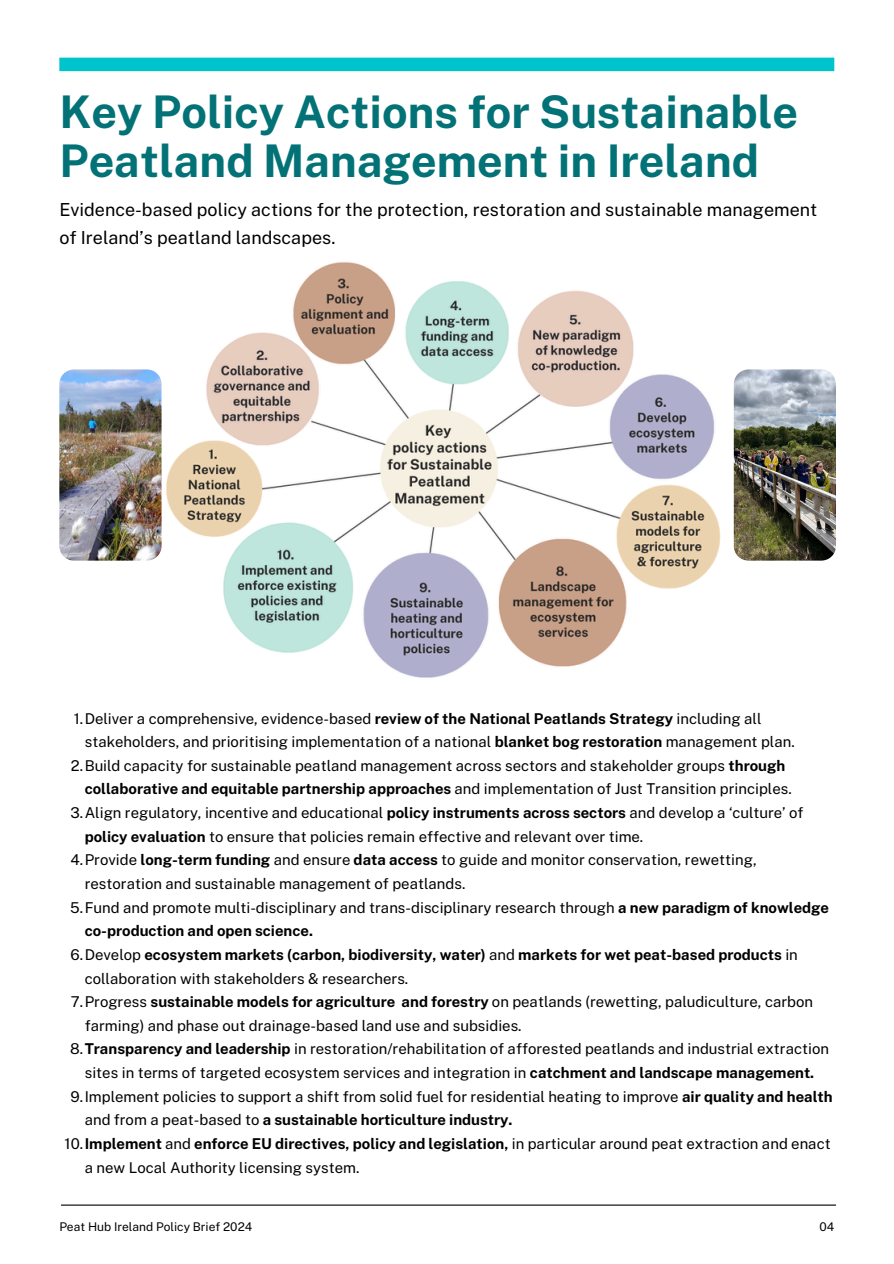
<style>
.page{position:relative;width:894px;height:1264px;background:#fff}
.page>*{position:absolute;margin:0;border:0;box-sizing:border-box;transform-origin:0 0}
.t1{font:700 45px/49.5px "Public Sans";color:#037276}
.t2{font:18px/28.2px "Public Sans";color:#000}
.t3{font:14.85px/23.7px "Public Sans";color:#000}
.t4{font:700 14.85px/23.7px "Public Sans";color:#000}
.t5{font:12px "Public Sans";color:#000}
.s1{font-weight:700}
.s2{font-weight:400}
</style>
<div class="page">
<hr style="left:61px;top:1204px;width:774px;height:1px;background:#000">
<div style="left:59px;top:58px;width:775px;height:13px;background:#00c4cc"></div>
<img style="left:154px;top:262px;width:567px;height:416px">
<img style="left:59px;top:369px;width:102px;height:191px;border-radius:15px">
<img style="left:733px;top:369px;width:102px;height:191px;border-radius:15px">
<p class="t1" style="left:59px;top:87px;width:740px">Key Policy Actions for Sustainable<br>Peatland Management in Ireland</p>
<p class="t2" style="left:59px;top:195px;width:759px">Evidence-based policy actions for the protection, restoration and sustainable management of Ireland’s peatland landscapes.</p>
<p class="t3" style="left:85px;top:706px;width:711px;text-indent:-11px">1.Deliver a comprehensive, evidence-based <span class="s1">review of the National Peatlands Strategy</span> including all stakeholders, and prioritising implementation of a national <span class="s1">blanket bog restoration</span> management plan.</p>
<h1 class="t3" style="left:85px;top:753px;width:708px;text-indent:-14px">2.Build capacity for sustainable peatland management across sectors and stakeholder groups <span class="s1">through collaborative and equitable partnership approaches</span> and implementation of Just Transition principles.</h1>
<h2 class="t3" style="left:85px;top:800px;width:720px;text-indent:-14px">3.Align regulatory, incentive and educational <span class="s1">policy instruments across sectors</span> and develop a ‘culture’ of <span class="s1">policy evaluation</span> to ensure that policies remain effective and relevant over time.</h2>
<p class="t3" style="left:85px;top:848px;width:673px;text-indent:-14px">4.Provide <span class="s1">long-term funding</span> and ensure <span class="s1">data access</span> to guide and monitor conservation, rewetting, restoration and sustainable management of peatlands.</p>
<p class="t3" style="left:85px;top:895px;width:745px;text-indent:-14px">5.Fund and promote multi-disciplinary and trans-disciplinary research through <span class="s1">a new paradigm of knowledge co-production and open science.</span></p>
<p class="t4" style="left:85px;top:942px;width:714px;text-indent:-14px"><span class="s2">6.Develop</span> ecosystem markets (carbon, biodiversity, water) <span class="s2">and</span> markets for wet peat-based products <span class="s2">in collaboration with stakeholders &amp; researchers.</span></p>
<p class="t3" style="left:85px;top:989px;width:729px;text-indent:-14px">7.Progress <span class="s1">sustainable models for agriculture and forestry</span> on peatlands (rewetting, paludiculture, carbon farming) and phase out drainage-based land use and subsidies.</p>
<p class="t3" style="left:70px;top:1037px;width:760px;text-align:center">8.<span class="s1">Transparency and leadership</span> in restoration/rehabilitation of afforested peatlands and industrial extraction sites in terms of targeted ecosystem services and integration in <span class="s1">catchment and landscape management.</span></p>
<p class="t3" style="left:85px;top:1084px;width:749px;text-indent:-14px">9.Implement policies to support a shift from solid fuel for residential heating to improve <span class="s1">air quality and health </span>and from a peat-based to <span class="s1">a sustainable horticulture industry.</span></p>
<p class="t3" style="left:85px;top:1131px;width:747px;text-indent:-20px">10.<span class="s1">Implement</span> and <span class="s1">enforce EU directives, policy and legislation,</span> in particular around peat extraction and enact a new Local Authority licensing system.</p>
<p class="t5" style="left:59px;top:1219px;width:194px">Peat Hub Ireland Policy Brief 2024</p>
<p class="t5" style="left:819px;top:1219px;width:16px">04</p>
</div>
